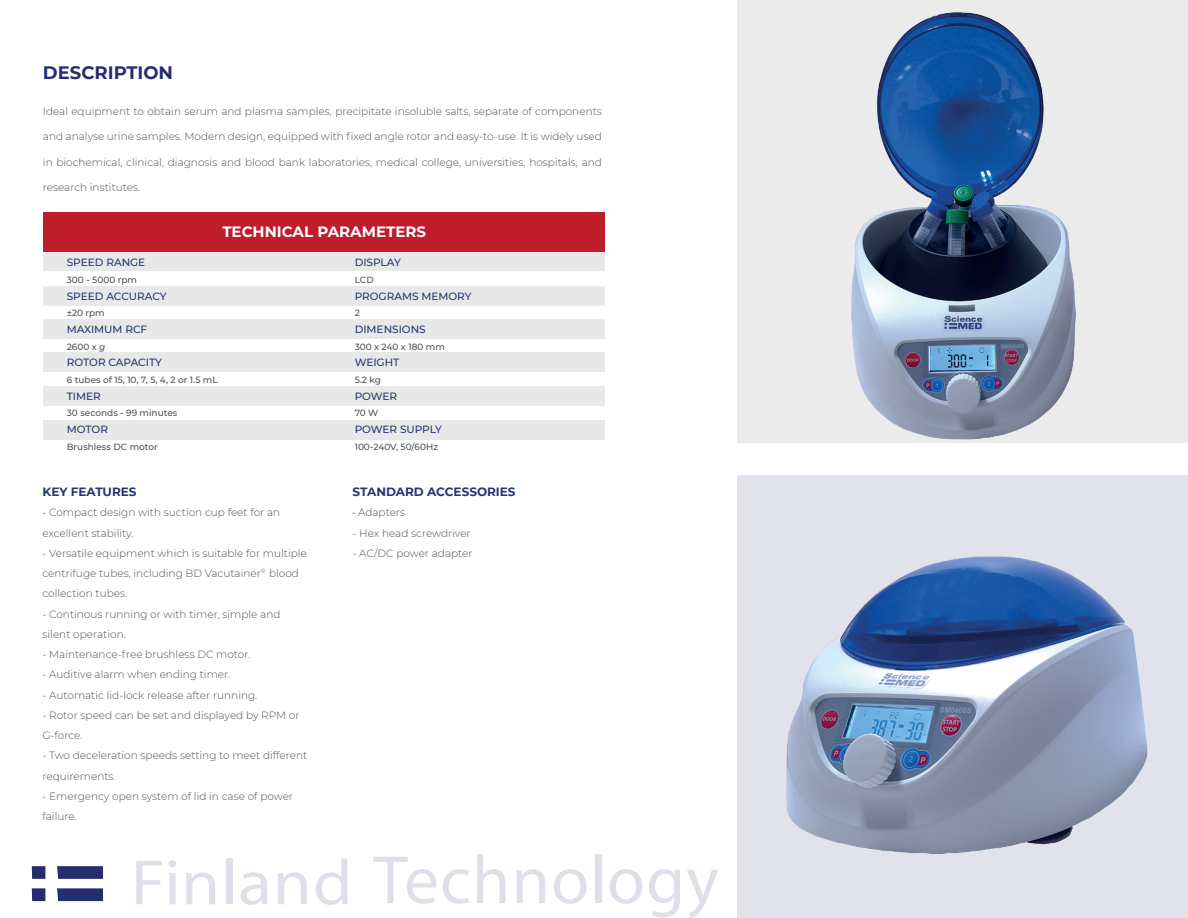
<style>
.page{position:relative;width:1188px;height:918px;background:#fff}
.page>*{position:absolute;margin:0;border:0;box-sizing:border-box;transform-origin:0 0}
.t1{font:700 18px "Montserrat";color:#252d6e}
.t2{font:700 15px "Montserrat";color:#fff}
.t3{font:700 12px "Montserrat";color:#243775}
.t4{font:300 10.5px/20.2px "Montserrat";color:#4f5252}
.t5{font:500 10.5px "Montserrat";color:#243775}
.t6{font:500 9px "Montserrat";color:#4f5252}
.t7{font:300 6px "Montserrat";color:#4f5252}
.s1{font-style:italic}
.s2{font-family:"Myriad Pro";font-weight:400}
</style>
<div class="page">
<div style="left:738px;top:0;width:450px;height:443px;background:#ebebeb"></div>
<div style="left:738px;top:475px;width:450px;height:443px;background:#e1e2eb"></div>
<div style="left:32px;top:866px;width:13px;height:13px;background:#252d6e"></div>
<svg style="left:57px;top:866px;width:46px;height:13px"></svg>
<svg style="left:57px;top:888px;width:46px;height:13px"></svg>
<div style="left:32px;top:888px;width:13px;height:13px;background:#252d6e"></div>
<svg style="left:136px;top:861px;width:26px;height:43px"></svg>
<svg style="left:169px;top:860px;width:7px;height:44px"></svg>
<svg style="left:186px;top:872px;width:29px;height:32px"></svg>
<div style="left:226px;top:859px;width:7px;height:45px;background:#dedfe9"></div>
<svg style="left:241px;top:872px;width:27px;height:33px"></svg>
<svg style="left:278px;top:872px;width:29px;height:32px"></svg>
<svg style="left:316px;top:859px;width:32px;height:46px"></svg>
<svg style="left:373px;top:857px;width:63px;height:47px"></svg>
<svg style="left:443px;top:869px;width:26px;height:35px"></svg>
<svg style="left:477px;top:854px;width:29px;height:49px"></svg>
<svg style="left:516px;top:869px;width:29px;height:34px"></svg>
<svg style="left:554px;top:869px;width:33px;height:35px"></svg>
<div style="left:595px;top:854px;width:7px;height:49px;background:#dedfe9"></div>
<svg style="left:610px;top:869px;width:32px;height:35px"></svg>
<svg style="left:649px;top:869px;width:31px;height:48px"></svg>
<svg style="left:687px;top:870px;width:31px;height:48px"></svg>
<div style="left:43px;top:353px;width:562px;height:19px;background:#e8e8e8"></div>
<div style="left:43px;top:387px;width:562px;height:19px;background:#e8e8e8"></div>
<div style="left:43px;top:421px;width:562px;height:19px;background:#e8e8e8"></div>
<div style="left:43px;top:251px;width:562px;height:20px;background:#e8e8e8"></div>
<div style="left:43px;top:286px;width:562px;height:20px;background:#e8e8e8"></div>
<div style="left:43px;top:319px;width:562px;height:20px;background:#e8e8e8"></div>
<div style="left:43px;top:212px;width:562px;height:40px;background:#be1d2c"></div>
<img style="left:851px;top:12px;width:225px;height:428px">
<img style="left:786px;top:556px;width:362px;height:298px">
<h1 class="t1" style="left:43px;top:60px;width:132px">DESCRIPTION</h1>
<p class="t4" style="left:43px;top:100px;width:561px">Ideal equipment to obtain serum and plasma samples, precipitate insoluble salts, separate of components</p>
<p class="t4" style="left:43px;top:126px;width:561px">and analyse urine samples. Modern design, equipped with fixed angle rotor and easy-to-use. It is widely used</p>
<p class="t4" style="left:43px;top:151px;width:561px">in biochemical, clinical, diagnosis and blood bank laboratories, medical college, universities, hospitals, and</p>
<p class="t4" style="left:43px;top:177px;width:99px">research institutes.</p>
<h2 class="t2" style="left:222px;top:221px;width:205px">TECHNICAL PARAMETERS</h2>
<p class="t5" style="left:67px;top:255px;width:80px">SPEED RANGE</p>
<p class="t6" style="left:67px;top:273px;width:72px">300 - 5000 rpm</p>
<p class="t5" style="left:67px;top:288px;width:101px">SPEED ACCURACY</p>
<p class="t6" style="left:67px;top:307px;width:40px">±20 rpm</p>
<p class="t5" style="left:67px;top:322px;width:82px">MAXIMUM RCF</p>
<p class="t6" style="left:67px;top:340px;width:40px">2600 x <span class="s1">g</span></p>
<p class="t5" style="left:67px;top:355px;width:97px">ROTOR CAPACITY</p>
<p class="t6" style="left:67px;top:373px;width:152px">6 tubes of 15, 10, 7, 5, 4, 2 or 1.5 mL</p>
<p class="t5" style="left:67px;top:389px;width:36px">TIMER</p>
<p class="t6" style="left:67px;top:407px;width:112px">30 seconds - 99 minutes</p>
<p class="t5" style="left:67px;top:422px;width:43px">MOTOR</p>
<p class="t6" style="left:67px;top:440px;width:93px">Brushless DC motor</p>
<p class="t3" style="left:43px;top:483px;width:96px">KEY FEATURES</p>
<p class="t4" style="left:43px;top:502px;width:239px">- Compact design with suction cup feet for an excellent stability.</p>
<p class="t4" style="left:43px;top:543px;width:266px">- Versatile equipment which is suitable for multiple centrifuge tubes, including BD Vacutainer blood collection tubes.</p>
<p class="t4" style="left:43px;top:603px;width:240px">- Continous running or with timer, simple and silent operation.</p>
<p class="t4" style="left:43px;top:644px;width:210px">- Maintenance-free brushless DC motor.</p>
<p class="t4" style="left:43px;top:664px;width:189px">- Auditive alarm when ending timer.</p>
<p class="t4" style="left:43px;top:684px;width:216px">- Automatic lid-lock release after running.</p>
<p class="t4" style="left:43px;top:705px;width:259px">- Rotor speed can be set and displayed by RPM or<br>G-force.</p>
<p class="t4" style="left:43px;top:745px;width:266px">- Two deceleration speeds setting to meet different requirements.</p>
<p class="t4" style="left:43px;top:786px;width:252px">- Emergency open system of lid in case of power failure.</p>
<p class="t7" style="left:261px;top:567px;width:6px">®</p>
<p class="t5" style="left:355px;top:255px;width:48px">DISPLAY</p>
<p class="t6" style="left:355px;top:273px;width:21px">LCD</p>
<p class="t5" style="left:355px;top:288px;width:118px">PROGRAMS MEMORY</p>
<p class="t6" style="left:355px;top:307px;width:7px">2</p>
<p class="t5" style="left:355px;top:322px;width:73px">DIMENSIONS</p>
<p class="t6" style="left:355px;top:340px;width:92px">300 x 240 x 180 mm</p>
<p class="t5" style="left:355px;top:355px;width:46px">WEIGHT</p>
<p class="t6" style="left:355px;top:373px;width:28px">5.2 kg</p>
<p class="t5" style="left:355px;top:389px;width:44px">POWER</p>
<p class="t6" style="left:355px;top:407px;width:25px">70 W</p>
<p class="t5" style="left:355px;top:422px;width:89px">POWER SUPPLY</p>
<p class="t6" style="left:355px;top:440px;width:85px">100-240V, 50/60Hz</p>
<p class="t3" style="left:353px;top:483px;width:164px">STANDARD ACCESSORIES</p>
<p class="t4" style="left:353px;top:502px;width:54px"><span class="s2">-</span> Adapters</p>
<p class="t4" style="left:353px;top:522px;width:120px">- Hex head screwdriver</p>
<p class="t4" style="left:353px;top:543px;width:122px">- AC/DC power adapter</p>
</div>
